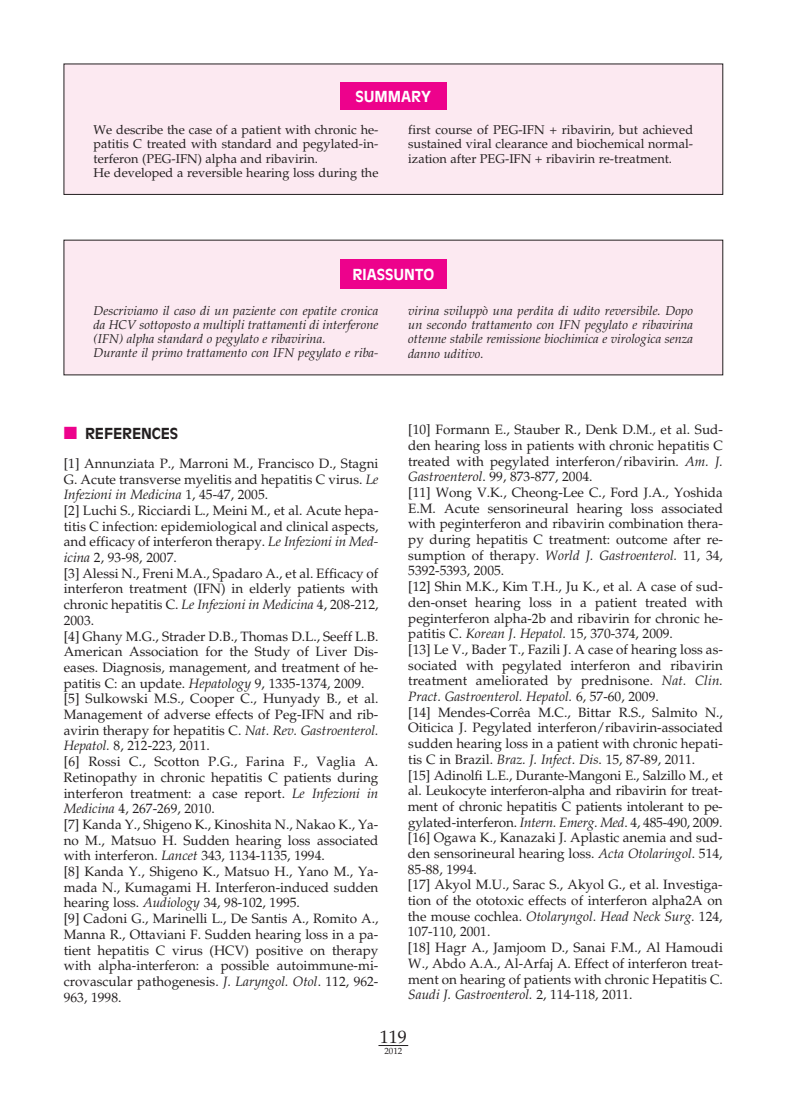
<style>
.page{position:relative;width:808px;height:1106px;background:#fff}
.page>*{position:absolute;margin:0;border:0;box-sizing:border-box;transform-origin:0 0}
.t1{font:18px "Palatino";color:#231f20}
.t2{font:700 15px "Antique Olive";color:#fff}
.t3{font:700 15px "Antique Olive";letter-spacing:-.005em;color:#231f20}
.t4{font:13.5px/15.8px "Palatino";color:#231f20}
.t5{font:italic 12.75px/14.2px "Palatino";color:#231f20}
.t6{font:12.75px/14.2px "Palatino";color:#231f20}
.t7{font:9px "Palatino";color:#231f20}
.s1{color:#ed028c}
.s2{font-style:italic}
</style>
<div class="page">
<hr style="left:378px;top:1045px;width:30px;height:1px;background:#231f20">
<div style="left:64px;top:240px;width:659px;height:135px;background:#fce9f1"></div>
<div style="left:340px;top:260px;width:107px;height:29px;background:#ed028c"></div>
<div style="left:64px;top:64px;width:659px;height:130px;background:#fce9f1"></div>
<div style="left:340px;top:82px;width:107px;height:28px;background:#ed028c"></div>
<p class="t2" style="left:355px;top:90px;width:77px">SUMMARY</p>
<p class="t6" style="left:94px;top:124px;width:286px">We describe the case of a patient with chronic he&shy;patitis C treated with standard and pegylated-in&shy;terferon (PEG-IFN) alpha and ribavirin.<br>He developed a reversible hearing loss during the</p>
<p class="t6" style="left:408px;top:124px;width:286px;text-align:justify">first course of PEG-IFN + ribavirin, but achieved sustained viral clearance and biochemical normal&shy;ization after PEG-IFN + ribavirin re-treatment.</p>
<p class="t2" style="left:352px;top:268px;width:83px">RIASSUNTO</p>
<p class="t5" style="left:94px;top:305px;width:286px">Descriviamo il caso di un paziente con epatite cronica da HCV sottoposto a multipli trattamenti di interferone (IFN) alpha standard o pegylato e ribavirina.<br>Durante il primo trattamento con IFN pegylato e riba-</p>
<p class="t5" style="left:408px;top:305px;width:286px;text-align:justify">virina sviluppò una perdita di udito reversibile. Dopo un secondo trattamento con IFN pegylato e ribavirina ottenne stabile remissione biochimica e virologica senza danno uditivo.</p>
<p class="t3" style="left:64px;top:427px;width:116px"><span class="s1">■</span> REFERENCES</p>
<p class="t4" style="left:64px;top:457px;width:316px">[1] Annunziata P., Marroni M., Francisco D., Stagni G. Acute transverse myelitis and hepatitis C virus. <span class="s2">Le Infezioni in Medicina</span> 1, 45-47, 2005.<br>[2] Luchi S., Ricciardi L., Meini M., et al. Acute hepa&shy;titis C infection: epidemiological and clinical aspects, and efficacy of interferon therapy. <span class="s2">Le Infezioni in Med&shy;icina</span> 2, 93-98, 2007.<br>[3] Alessi N., Freni M.A., Spadaro A., et al. Efficacy of interferon treatment (IFN) in elderly patients with chronic hepatitis C. <span class="s2">Le Infezioni in Medicina</span> 4, 208-212, 2003.<br>[4] Ghany M.G., Strader D.B., Thomas D.L., Seeff L.B.<br>American Association for the Study of Liver Dis&shy;eases. Diagnosis, management, and treatment of he&shy;patitis C: an update. <span class="s2">Hepatology</span> 9, 1335-1374, 2009. [5] Sulkowski M.S., Cooper C., Hunyady B., et al.<br>Management of adverse effects of Peg-IFN and rib&shy;avirin therapy for hepatitis C. <span class="s2">Nat. Rev. Gastroenterol.<br>Hepatol.</span> 8, 212-223, 2011.<br>[6] Rossi C., Scotton P.G., Farina F., Vaglia A.<br>Retinopathy in chronic hepatitis C patients during interferon treatment: a case report. <span class="s2">Le Infezioni in Medicina</span> 4, 267-269, 2010.<br>[7] Kanda Y., Shigeno K., Kinoshita N., Nakao K., Ya&shy;no M., Matsuo H. Sudden hearing loss associated with interferon. <span class="s2">Lancet</span> 343, 1134-1135, 1994.<br>[8] Kanda Y., Shigeno K., Matsuo H., Yano M., Ya&shy;mada N., Kumagami H. Interferon-induced sudden hearing loss. <span class="s2">Audiology</span> 34, 98-102, 1995.<br>[9] Cadoni G., Marinelli L., De Santis A., Romito A., Manna R., Ottaviani F. Sudden hearing loss in a pa&shy;tient hepatitis C virus (HCV) positive on therapy with alpha-interferon: a possible autoimmune-mi&shy;crovascular pathogenesis. <span class="s2">J. Laryngol. Otol</span>. 112, 962- 963, 1998.</p>
<p class="t4" style="left:408px;top:423px;width:317px">[10] Formann E., Stauber R., Denk D.M., et al. Sud&shy;den hearing loss in patients with chronic hepatitis C treated with pegylated interferon/ribavirin. <span class="s2">Am. J.<br>Gastroenterol</span>. 99, 873-877, 2004.<br>[11] Wong V.K., Cheong-Lee C., Ford J.A., Yoshida E.M. Acute sensorineural hearing loss associated with peginterferon and ribavirin combination thera&shy;py during hepatitis C treatment: outcome after re&shy;sumption of therapy. <span class="s2">World J. Gastroenterol.</span> 11, 34, 5392-5393, 2005.<br>[12] Shin M.K., Kim T.H., Ju K., et al. A case of sud&shy;den-onset hearing loss in a patient treated with peginterferon alpha-2b and ribavirin for chronic he&shy;patitis C. <span class="s2">Korean J. Hepatol.</span> 15, 370-374, 2009.<br>[13] Le V., Bader T., Fazili J. A case of hearing loss as&shy;sociated with pegylated interferon and ribavirin treatment ameliorated by prednisone. <span class="s2">Nat. Clin.<br>Pract. Gastroenterol. Hepatol.</span> 6, 57-60, 2009.<br>[14] Mendes-Corrêa M.C., Bittar R.S., Salmito N., Oiticica J. Pegylated interferon/ribavirin-associated sudden hearing loss in a patient with chronic hepati&shy;tis C in Brazil. <span class="s2">Braz. J. Infect. Dis</span>. 15, 87-89, 2011.<br>[15] Adinolfi L.E., Durante-Mangoni E., Salzillo M., et al. Leukocyte interferon-alpha and ribavirin for treat&shy;ment of chronic hepatitis C patients intolerant to pe&shy;gylated-interferon. <span class="s2">Intern. Emerg. Med</span>. 4, 485-490, 2009. [16] Ogawa K., Kanazaki J. Aplastic anemia and sud&shy;den sensorineural hearing loss. <span class="s2">Acta Otolaringol</span>. 514, 85-88, 1994.<br>[17] Akyol M.U., Sarac S., Akyol G., et al. Investiga&shy;tion of the ototoxic effects of interferon alpha2A on the mouse cochlea. <span class="s2">Otolaryngol. Head Neck Surg.</span> 124, 107-110, 2001.<br>[18] Hagr A., Jamjoom D., Sanai F.M., Al Hamoudi W., Abdo A.A., Al-Arfaj A. Effect of interferon treat&shy;ment on hearing of patients with chronic Hepatitis C.<br><span class="s2">Saudi J. Gastroenterol.</span> 2, 114-118, 2011.</p>
<h1 class="t1" style="left:380px;top:1030px;width:28px">119</h1>
<p class="t7" style="left:384px;top:1047px;width:19px">2012</p>
</div>
